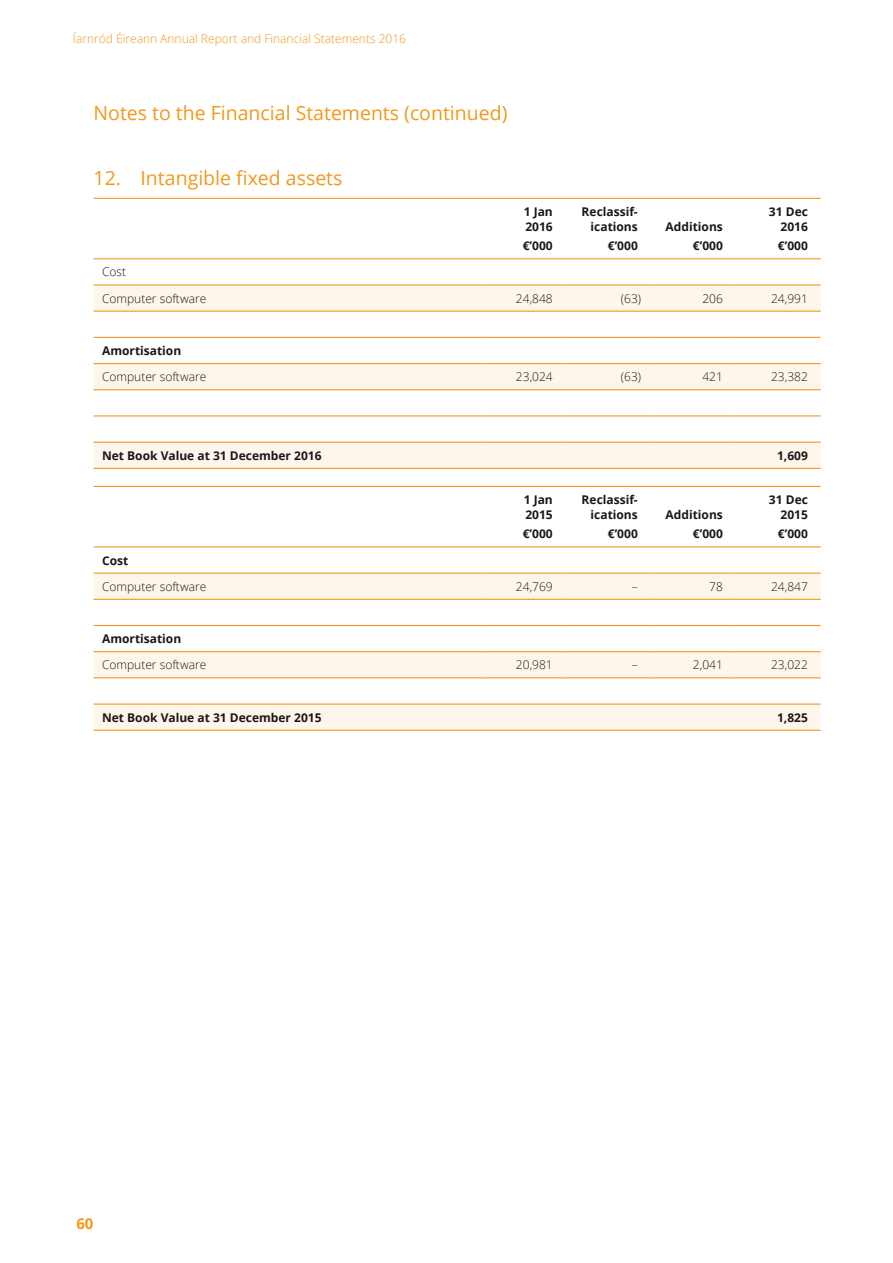
<style>
.page{position:relative;width:893px;height:1263px;background:#fff}
.page>*{position:absolute;margin:0;border:0;box-sizing:border-box;transform-origin:0 0}
.H2_0B4{font:19.5px "Open Sans";color:#f3981c}
.t1{font:700 15px "Open Sans";color:#f3981c}
.Table_Body__1{font:700 12px/15px "Open Sans";color:#1a171c;text-align:right}
.Table_Body__1-2{font:300 12px "Open Sans";color:#1a171c}
.t2{font:300 12px "Open Sans";color:#f3981c}
</style>
<div class="page">
<svg style="left:94px;top:286px;width:727px;height:182px"></svg>
<hr style="left:94px;top:258px;width:386px;height:1px;background:#f3981c">
<hr style="left:480px;top:258px;width:86px;height:1px;background:#f3981c">
<hr style="left:566px;top:258px;width:85px;height:1px;background:#f3981c">
<hr style="left:651px;top:258px;width:85px;height:1px;background:#f3981c">
<hr style="left:736px;top:258px;width:85px;height:1px;background:#f3981c">
<hr style="left:94px;top:337px;width:386px;height:1px;background:#f3981c">
<hr style="left:480px;top:337px;width:86px;height:1px;background:#f3981c">
<hr style="left:566px;top:337px;width:85px;height:1px;background:#f3981c">
<hr style="left:651px;top:337px;width:85px;height:1px;background:#f3981c">
<hr style="left:736px;top:337px;width:85px;height:1px;background:#f3981c">
<hr style="left:94px;top:415px;width:386px;height:1px;background:#f3981c">
<hr style="left:480px;top:415px;width:86px;height:1px;background:#f3981c">
<hr style="left:566px;top:415px;width:85px;height:1px;background:#f3981c">
<hr style="left:651px;top:415px;width:85px;height:1px;background:#f3981c">
<hr style="left:736px;top:415px;width:85px;height:1px;background:#f3981c">
<hr style="left:94px;top:198px;width:386px;height:1px;background:#f3981c">
<hr style="left:480px;top:198px;width:86px;height:1px;background:#f3981c">
<hr style="left:566px;top:198px;width:85px;height:1px;background:#f3981c">
<hr style="left:651px;top:198px;width:85px;height:1px;background:#f3981c">
<hr style="left:736px;top:198px;width:85px;height:1px;background:#f3981c">
<hr style="left:94px;top:284px;width:386px;height:2px;background:#f3981c">
<hr style="left:480px;top:284px;width:86px;height:2px;background:#f3981c">
<hr style="left:566px;top:284px;width:85px;height:2px;background:#f3981c">
<hr style="left:651px;top:284px;width:85px;height:2px;background:#f3981c">
<hr style="left:736px;top:284px;width:85px;height:2px;background:#f3981c">
<hr style="left:94px;top:311px;width:386px;height:1px;background:#f3981c">
<hr style="left:480px;top:311px;width:86px;height:1px;background:#f3981c">
<hr style="left:566px;top:311px;width:85px;height:1px;background:#f3981c">
<hr style="left:651px;top:311px;width:85px;height:1px;background:#f3981c">
<hr style="left:736px;top:311px;width:85px;height:1px;background:#f3981c">
<hr style="left:94px;top:363px;width:386px;height:1px;background:#f3981c">
<hr style="left:480px;top:363px;width:86px;height:1px;background:#f3981c">
<hr style="left:566px;top:363px;width:85px;height:1px;background:#f3981c">
<hr style="left:651px;top:363px;width:85px;height:1px;background:#f3981c">
<hr style="left:736px;top:363px;width:85px;height:1px;background:#f3981c">
<hr style="left:94px;top:389px;width:386px;height:1px;background:#f3981c">
<hr style="left:480px;top:389px;width:86px;height:1px;background:#f3981c">
<hr style="left:566px;top:389px;width:85px;height:1px;background:#f3981c">
<hr style="left:651px;top:389px;width:85px;height:1px;background:#f3981c">
<hr style="left:736px;top:389px;width:85px;height:1px;background:#f3981c">
<hr style="left:94px;top:442px;width:386px;height:1px;background:#f3981c">
<hr style="left:480px;top:442px;width:86px;height:1px;background:#f3981c">
<hr style="left:566px;top:442px;width:85px;height:1px;background:#f3981c">
<hr style="left:651px;top:442px;width:85px;height:1px;background:#f3981c">
<hr style="left:736px;top:442px;width:85px;height:1px;background:#f3981c">
<hr style="left:94px;top:468px;width:386px;height:1px;background:#f3981c">
<hr style="left:480px;top:468px;width:86px;height:1px;background:#f3981c">
<hr style="left:566px;top:468px;width:85px;height:1px;background:#f3981c">
<hr style="left:651px;top:468px;width:85px;height:1px;background:#f3981c">
<hr style="left:736px;top:468px;width:85px;height:1px;background:#f3981c">
<svg style="left:94px;top:574px;width:727px;height:156px;fill:#fff6eb"></svg>
<hr style="left:94px;top:546px;width:386px;height:1px;background:#f3981c">
<hr style="left:480px;top:546px;width:86px;height:1px;background:#f3981c">
<hr style="left:566px;top:546px;width:85px;height:1px;background:#f3981c">
<hr style="left:651px;top:546px;width:85px;height:1px;background:#f3981c">
<hr style="left:736px;top:546px;width:85px;height:1px;background:#f3981c">
<hr style="left:94px;top:625px;width:386px;height:1px;background:#f3981c">
<hr style="left:480px;top:625px;width:86px;height:1px;background:#f3981c">
<hr style="left:566px;top:625px;width:85px;height:1px;background:#f3981c">
<hr style="left:651px;top:625px;width:85px;height:1px;background:#f3981c">
<hr style="left:736px;top:625px;width:85px;height:1px;background:#f3981c">
<hr style="left:94px;top:677px;width:386px;height:1px;background:#f3981c">
<hr style="left:480px;top:677px;width:86px;height:1px;background:#f3981c">
<hr style="left:566px;top:677px;width:85px;height:1px;background:#f3981c">
<hr style="left:651px;top:677px;width:85px;height:1px;background:#f3981c">
<hr style="left:736px;top:677px;width:85px;height:1px;background:#f3981c">
<hr style="left:94px;top:486px;width:386px;height:1px;background:#f3981c">
<hr style="left:480px;top:486px;width:86px;height:1px;background:#f3981c">
<hr style="left:566px;top:486px;width:85px;height:1px;background:#f3981c">
<hr style="left:651px;top:486px;width:85px;height:1px;background:#f3981c">
<hr style="left:736px;top:486px;width:85px;height:1px;background:#f3981c">
<hr style="left:94px;top:572px;width:386px;height:2px;background:#f3981c">
<hr style="left:480px;top:572px;width:86px;height:2px;background:#f3981c">
<hr style="left:566px;top:572px;width:85px;height:2px;background:#f3981c">
<hr style="left:651px;top:572px;width:85px;height:2px;background:#f3981c">
<hr style="left:736px;top:572px;width:85px;height:2px;background:#f3981c">
<hr style="left:94px;top:599px;width:386px;height:1px;background:#f3981c">
<hr style="left:480px;top:599px;width:86px;height:1px;background:#f3981c">
<hr style="left:566px;top:599px;width:85px;height:1px;background:#f3981c">
<hr style="left:651px;top:599px;width:85px;height:1px;background:#f3981c">
<hr style="left:736px;top:599px;width:85px;height:1px;background:#f3981c">
<hr style="left:94px;top:651px;width:386px;height:1px;background:#f3981c">
<hr style="left:480px;top:651px;width:86px;height:1px;background:#f3981c">
<hr style="left:566px;top:651px;width:85px;height:1px;background:#f3981c">
<hr style="left:651px;top:651px;width:85px;height:1px;background:#f3981c">
<hr style="left:736px;top:651px;width:85px;height:1px;background:#f3981c">
<hr style="left:94px;top:703px;width:386px;height:2px;background:#f3981c">
<hr style="left:480px;top:703px;width:86px;height:2px;background:#f3981c">
<hr style="left:566px;top:703px;width:85px;height:2px;background:#f3981c">
<hr style="left:651px;top:703px;width:85px;height:2px;background:#f3981c">
<hr style="left:736px;top:703px;width:85px;height:2px;background:#f3981c">
<hr style="left:94px;top:730px;width:386px;height:1px;background:#f3981c">
<hr style="left:480px;top:730px;width:86px;height:1px;background:#f3981c">
<hr style="left:566px;top:730px;width:85px;height:1px;background:#f3981c">
<hr style="left:651px;top:730px;width:85px;height:1px;background:#f3981c">
<hr style="left:736px;top:730px;width:85px;height:1px;background:#f3981c">
<p class="t2" style="left:73px;top:31px;width:335px">Íarnród Éireann Annual Report and Financial Statements 2016</p>
<p class="H2_0B4" style="left:94px;top:99px;width:415px">Notes to the Financial Statements (continued)</p>
<h2 class="H2_0B4" style="left:94px;top:165px;width:250px">12. Intangible fixed assets</h2>
<p class="Table_Body__1" style="left:524px;top:204px;width:31px;text-align:left">1 Jan<br>2016</p>
<p class="Table_Body__1" style="left:523px;top:238px;width:32px">€’000</p>
<p class="Table_Body__1" style="left:582px;top:204px;width:58px">Reclassif&shy;ications</p>
<p class="Table_Body__1" style="left:608px;top:238px;width:32px">€’000</p>
<p class="Table_Body__1" style="left:666px;top:219px;width:59px">Additions</p>
<p class="Table_Body__1" style="left:693px;top:238px;width:32px">€’000</p>
<p class="Table_Body__1" style="left:769px;top:204px;width:40px">31 Dec<br>2016</p>
<p class="Table_Body__1" style="left:778px;top:238px;width:32px">€’000</p>
<p class="Table_Body__1-2" style="left:102px;top:264px;width:26px">Cost</p>
<p class="Table_Body__1-2" style="left:102px;top:290px;width:106px">Computer software</p>
<p class="Table_Body__1-2" style="left:516px;top:290px;width:38px">24,848</p>
<p class="Table_Body__1-2" style="left:621px;top:290px;width:22px">(63)</p>
<p class="Table_Body__1-2" style="left:702px;top:290px;width:22px">206</p>
<p class="Table_Body__1-2" style="left:771px;top:290px;width:38px">24,991</p>
<p class="Table_Body__1" style="left:102px;top:343px;width:81px">Amortisation</p>
<p class="Table_Body__1-2" style="left:102px;top:369px;width:106px">Computer software</p>
<p class="Table_Body__1-2" style="left:516px;top:369px;width:38px">23,024</p>
<p class="Table_Body__1-2" style="left:621px;top:369px;width:22px">(63)</p>
<p class="Table_Body__1-2" style="left:702px;top:369px;width:22px">421</p>
<p class="Table_Body__1-2" style="left:771px;top:369px;width:38px">23,382</p>
<p class="Table_Body__1" style="left:102px;top:448px;width:221px">Net Book Value at 31 December 2016</p>
<p class="Table_Body__1" style="left:777px;top:448px;width:32px">1,609</p>
<p class="Table_Body__1" style="left:524px;top:492px;width:31px;text-align:left">1 Jan<br>2015</p>
<p class="Table_Body__1" style="left:523px;top:526px;width:32px">€’000</p>
<p class="Table_Body__1" style="left:582px;top:492px;width:58px">Reclassif&shy;ications</p>
<p class="Table_Body__1" style="left:608px;top:526px;width:32px">€’000</p>
<p class="Table_Body__1" style="left:769px;top:492px;width:40px">31 Dec<br>2015</p>
<p class="Table_Body__1" style="left:778px;top:526px;width:32px">€’000</p>
<p class="Table_Body__1" style="left:666px;top:507px;width:59px">Additions</p>
<p class="Table_Body__1" style="left:693px;top:526px;width:32px">€’000</p>
<p class="Table_Body__1" style="left:102px;top:552px;width:28px">Cost</p>
<p class="Table_Body__1-2" style="left:102px;top:578px;width:106px">Computer software</p>
<p class="Table_Body__1-2" style="left:516px;top:578px;width:38px">24,769</p>
<p class="Table_Body__1-2" style="left:632px;top:578px;width:7px">–</p>
<p class="Table_Body__1-2" style="left:709px;top:578px;width:15px">78</p>
<p class="Table_Body__1-2" style="left:771px;top:578px;width:38px">24,847</p>
<p class="Table_Body__1" style="left:102px;top:631px;width:81px">Amortisation</p>
<p class="Table_Body__1-2" style="left:102px;top:657px;width:106px">Computer software</p>
<p class="Table_Body__1-2" style="left:516px;top:657px;width:38px">20,981</p>
<p class="Table_Body__1-2" style="left:632px;top:657px;width:7px">–</p>
<p class="Table_Body__1-2" style="left:693px;top:657px;width:31px">2,041</p>
<p class="Table_Body__1-2" style="left:771px;top:657px;width:38px">23,022</p>
<p class="Table_Body__1" style="left:102px;top:710px;width:221px">Net Book Value at 31 December 2015</p>
<p class="Table_Body__1" style="left:777px;top:710px;width:32px">1,825</p>
<p class="t1" style="left:76px;top:1213px;width:19px">60</p>
</div>
